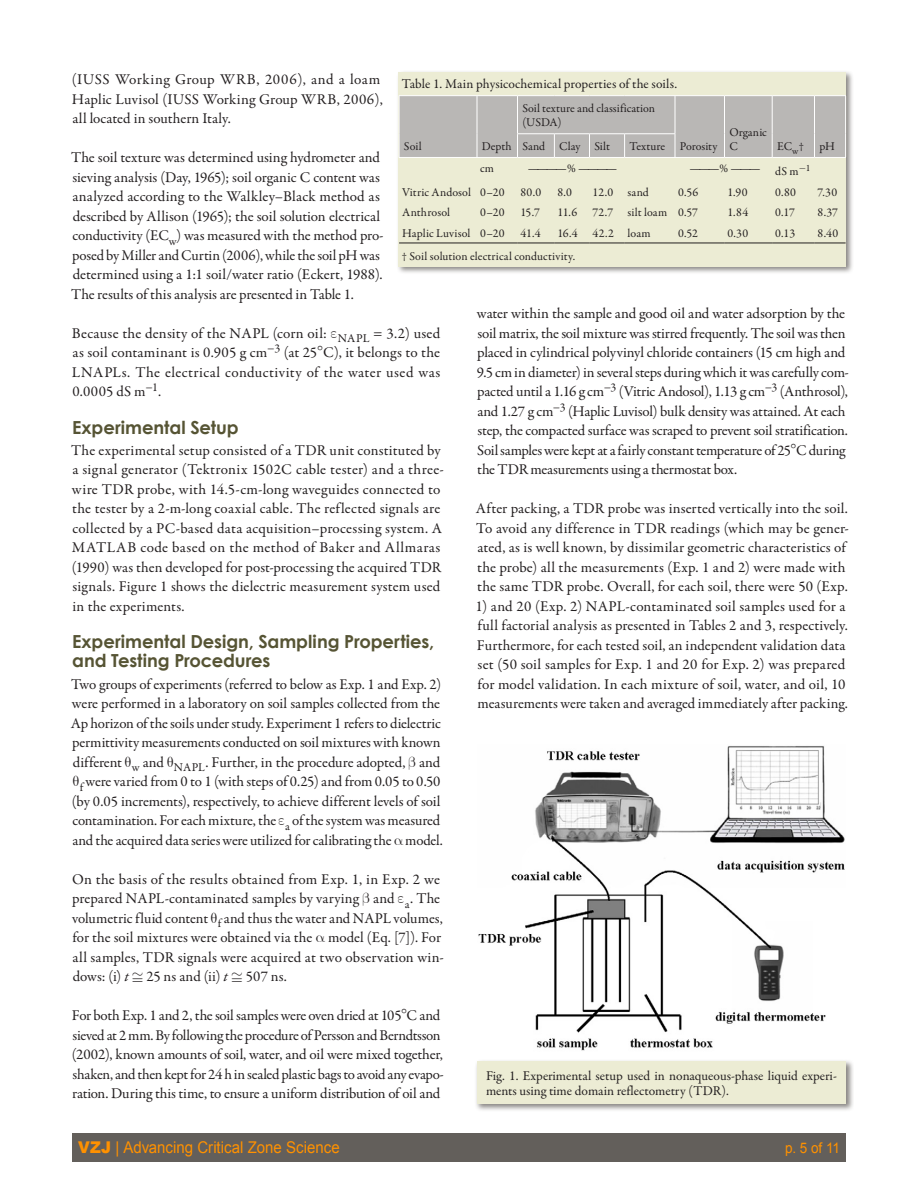
<style>
.page{position:relative;width:918px;height:1188px;background:#fff}
.page>*{position:absolute;margin:0;border:0;box-sizing:border-box;transform-origin:0 0}
.t1{font:700 18px/19.5px "Century Gothic";letter-spacing:-.005em;color:#565434}
.t2{font:16.2px "Arial";color:#ff9100;scale:.93 1}
.t3{font:15px/19.5px "Garamond Premr Pro";color:#231f20}
.t4{font:15px/19.5px "Garamond Premr Pro";letter-spacing:-.02em;color:#231f20}
.t5{font:14.55px "Arial";color:#ff9100;scale:.93 1}
.t6{font:13.5px/15px "Garamond Premr Pro";color:#231f20}
.t7{font:12px/14.4px "Garamond Premr Pro";letter-spacing:.005em;color:#231f20}
.s1{font-style:italic}
.s2{font-size:9.6px}
.s3{font-weight:900}
</style>
<div class="page">
<div style="left:72px;top:1133px;width:774px;height:28px;background:#635f5b"></div>
<div style="left:397px;top:70px;width:457px;height:204px;background:#635f5b;opacity:.75"></div>
<div style="left:399px;top:72px;width:447px;height:194px;background:#ececd4"></div>
<hr style="left:399px;top:243px;width:78px;height:1px;background:#231f20">
<hr style="left:477px;top:243px;width:41px;height:1px;background:#231f20">
<hr style="left:518px;top:243px;width:36px;height:1px;background:#231f20">
<hr style="left:554px;top:243px;width:36px;height:1px;background:#231f20">
<hr style="left:590px;top:243px;width:35px;height:1px;background:#231f20">
<hr style="left:625px;top:243px;width:50px;height:1px;background:#231f20">
<hr style="left:675px;top:243px;width:49px;height:1px;background:#231f20">
<hr style="left:724px;top:243px;width:48px;height:1px;background:#231f20">
<hr style="left:772px;top:243px;width:42px;height:1px;background:#231f20">
<hr style="left:814px;top:243px;width:32px;height:1px;background:#231f20">
<hr style="left:399px;top:95px;width:78px;height:1px;background:#fff">
<hr style="left:477px;top:95px;width:41px;height:1px;background:#fff">
<hr style="left:518px;top:95px;width:36px;height:1px;background:#fff">
<hr style="left:554px;top:95px;width:36px;height:1px;background:#fff">
<hr style="left:590px;top:95px;width:35px;height:1px;background:#fff">
<hr style="left:625px;top:95px;width:50px;height:1px;background:#fff">
<hr style="left:675px;top:95px;width:49px;height:1px;background:#fff">
<hr style="left:724px;top:95px;width:48px;height:1px;background:#fff">
<hr style="left:772px;top:95px;width:42px;height:1px;background:#fff">
<hr style="left:814px;top:95px;width:32px;height:1px;background:#fff">
<div style="left:399px;top:96px;width:447px;height:61px;background:#b9b7b5"></div>
<hr style="left:399px;top:157px;width:78px;height:1px;background:#fff">
<hr style="left:477px;top:157px;width:41px;height:1px;background:#fff">
<hr style="left:518px;top:157px;width:36px;height:1px;background:#fff">
<hr style="left:554px;top:157px;width:36px;height:1px;background:#fff">
<hr style="left:590px;top:157px;width:35px;height:1px;background:#fff">
<hr style="left:625px;top:157px;width:50px;height:1px;background:#fff">
<hr style="left:675px;top:157px;width:49px;height:1px;background:#fff">
<hr style="left:724px;top:157px;width:48px;height:1px;background:#fff">
<hr style="left:772px;top:157px;width:42px;height:1px;background:#fff">
<hr style="left:814px;top:157px;width:32px;height:1px;background:#fff">
<img style="left:478px;top:746px;width:367px;height:305px">
<div style="left:475px;top:1059px;width:379px;height:53px;background:#635f5b;opacity:.75"></div>
<div style="left:477px;top:1061px;width:369px;height:43px;background:#ececd4"></div>
<p class="t3" style="left:72px;top:70px;width:313px">(IUSS Working Group WRB, 2006), and a loam<br>Haplic Luvisol (IUSS Working Group WRB, 2006), all located in southern Italy.</p>
<p class="t3" style="left:71px;top:148px;width:314px">The soil texture was determined using hydrometer and sieving analysis (Day, 1965); soil organic C content was analyzed according to the Walkley–Black method as described by Allison (1965); the soil solution electrical conductivity (EC<sub>w</sub>) was measured with the method pro&shy;posed by Miller and Curtin (2006), while the soil pH was determined using a 1:1 soil/water ratio (Eckert, 1988).<br>The results of this analysis are presented in Table 1.</p>
<p class="t3" style="left:72px;top:323px;width:370px;text-align:justify">Because the density of the NAPL (corn oil: <sub>NAPL</sub> = 3.2) used as soil contaminant is 0.905 g cm<sup>−3</sup> (at 25 C), it belongs to the LNAPLs. The electrical conductivity of the water used was 0.0005 dS m<sup>−1</sup>.</p>
<p class="t1" style="left:72px;top:416px;width:168px">Experimental Setup</p>
<p class="t3" style="left:71px;top:440px;width:374px">The experimental setup consisted of a TDR unit constituted by a signal generator (Tektronix 1502C cable tester) and a three&shy;wire TDR probe, with 14.5-cm-long waveguides connected to the tester by a 2-m-long coaxial cable. The reflected signals are collected by a PC-based data acquisition–processing system. A MATLAB code based on the method of Baker and Allmaras (1990) was then developed for post-processing the acquired TDR signals. Figure 1 shows the dielectric measurement system used in the experiments.</p>
<p class="t1" style="left:72px;top:631px;width:364px">Experimental Design, Sampling Properties, and Testing Procedures</p>
<p class="t3" style="left:71px;top:674px;width:372px;text-align:justify">Two groups of experiments (referred to below as Exp. 1 and Exp. 2) were performed in a laboratory on soil samples collected from the Ap horizon of the soils under study. Experiment 1 refers to dielectric permittivity measurements conducted on soil mixtures with known different ❑<sub>w</sub> and ❑<sub>NAPL</sub>. Further, in the procedure adopted, and</p>
<p class="t3" style="left:72px;top:772px;width:373px">❑<sub>f</sub> were varied from 0 to 1 (with steps of 0.25) and from 0.05 to 0.50 (by 0.05 increments), respectively, to achieve different levels of soil contamination. For each mixture, the <sub>a</sub> of the system was measured and the acquired data series were utilized for calibrating the model.</p>
<p class="t3" style="left:72px;top:869px;width:374px">On the basis of the results obtained from Exp. 1, in Exp. 2 we prepared NAPL-contaminated samples by varying and <sub>a</sub>. The volumetric fluid content ❑<sub>f</sub> and thus the water and NAPL volumes, for the soil mixtures were obtained via the model (Eq. [7]). For all samples, TDR signals were acquired at two observation win&shy;dows: (i) <span class="s1">t</span> 25 ns and (ii) <span class="s1">t</span> 507 ns.</p>
<p class="t4" style="left:72px;top:1006px;width:374px">For both Exp. 1 and 2, the soil samples were oven dried at 105 C and sieved at 2 mm. By following the procedure of Persson and Berndtsson (2002), known amounts of soil, water, and oil were mixed together, shaken, and then kept for 24 h in sealed plastic bags to avoid any evapo&shy;ration. During this time, to ensure a uniform distribution of oil and</p>
<p class="t6" style="left:402px;top:76px;width:277px">Table 1. Main physicochemical properties of the soils.</p>
<p class="t7" style="left:522px;top:101px;width:134px">Soil texture and classification (USDA)</p>
<p class="t7" style="left:729px;top:125px;width:39px">Organic<br>C</p>
<p class="t7" style="left:404px;top:139px;width:19px">Soil</p>
<p class="t7" style="left:482px;top:139px;width:31px">Depth</p>
<p class="t7" style="left:522px;top:139px;width:89px">Sand Clay Silt</p>
<p class="t7" style="left:629px;top:139px;width:37px">Texture</p>
<p class="t7" style="left:819px;top:139px;width:17px">pH</p>
<p class="t7" style="left:777px;top:139px;width:29px">EC<sub>w</sub>†</p>
<p class="t7" style="left:680px;top:139px;width:39px">Porosity</p>
<p class="t7" style="left:480px;top:161px;width:15px">cm</p>
<p class="t7" style="left:528px;top:161px;width:91px">———— % ————</p>
<p class="t7" style="left:690px;top:161px;width:122px">——— % ——— d S m <span class="s2">1</span></p>
<p class="t7" style="left:402px;top:185px;width:104px">Vitric Andosol 0–20</p>
<p class="t7" style="left:521px;top:185px;width:22px">80.0</p>
<p class="t7" style="left:557px;top:185px;width:16px">8.0</p>
<p class="t7" style="left:593px;top:185px;width:58px">12.0 sand</p>
<p class="t7" style="left:678px;top:185px;width:22px">0.56</p>
<p class="t7" style="left:728px;top:185px;width:22px">1.90</p>
<p class="t7" style="left:775px;top:185px;width:22px">0.80</p>
<p class="t7" style="left:818px;top:185px;width:21px">7.30</p>
<p class="t7" style="left:402px;top:206px;width:50px">Anthrosol</p>
<p class="t7" style="left:480px;top:206px;width:26px">0–20</p>
<p class="t7" style="left:521px;top:206px;width:21px">15.7</p>
<p class="t7" style="left:557px;top:206px;width:21px">11.6</p>
<p class="t7" style="left:593px;top:206px;width:107px">72.7 silt loam 0.57</p>
<p class="t7" style="left:728px;top:206px;width:22px">1.84</p>
<p class="t7" style="left:775px;top:206px;width:21px">0.17</p>
<p class="t7" style="left:818px;top:206px;width:22px">8.37</p>
<p class="t7" style="left:402px;top:226px;width:104px">Haplic Luvisol 0–20</p>
<p class="t7" style="left:521px;top:226px;width:22px">41.4</p>
<p class="t7" style="left:557px;top:226px;width:95px">16.4 42.2 loam</p>
<p class="t7" style="left:678px;top:226px;width:21px">0.52</p>
<p class="t7" style="left:728px;top:226px;width:22px">0.30</p>
<p class="t7" style="left:775px;top:226px;width:22px">0.13</p>
<p class="t7" style="left:818px;top:226px;width:22px">8.40</p>
<p class="t7" style="left:402px;top:249px;width:175px">† Soil solution electrical conductivity.</p>
<p class="t3" style="left:477px;top:304px;width:374px">water within the sample and good oil and water adsorption by the soil matrix, the soil mixture was stirred frequently. The soil was then placed in cylindrical polyvinyl chloride containers (15 cm high and 9.5 cm in diameter) in several steps during which it was carefully com&shy;pacted until a 1.16 g cm<sup>−3</sup> (Vitric Andosol), 1.13 g cm<sup>−3</sup> (Anthrosol), and 1.27 g cm<sup>−3</sup> (Haplic Luvisol) bulk density was attained. At each step, the compacted surface was scraped to prevent soil stratification.<br>Soil samples were kept at a fairly constant temperature of 25 C during the TDR measurements using a thermostat box.</p>
<p class="t3" style="left:476px;top:499px;width:375px">After packing, a TDR probe was inserted vertically into the soil.<br>To avoid any difference in TDR readings (which may be gener&shy;ated, as is well known, by dissimilar geometric characteristics of the probe) all the measurements (Exp. 1 and 2) were made with the same TDR probe. Overall, for each soil, there were 50 (Exp.</p>
<p class="t3" style="left:476px;top:596px;width:374px">1) and 20 (Exp. 2) NAPL-contaminated soil samples used for a full factorial analysis as presented in Tables 2 and 3, respectively.<br>Furthermore, for each tested soil, an independent validation data set (50 soil samples for Exp. 1 and 20 for Exp. 2) was prepared for model validation. In each mixture of soil, water, and oil, 10 measurements were taken and averaged immediately after packing.</p>
<p class="t6" style="left:486px;top:1068px;width:352px">Fig. 1. Experimental setup used in nonaqueous-phase liquid experi&shy;ments using time domain reflectometry (TDR).</p>
<p class="t2" style="left:78px;top:1136px;width:283px"><span class="s3">VZJ</span> | Advancing Critical Zone Science</p>
<p class="t5" style="left:785px;top:1138px;width:61px">p. 5 of 11</p>
</div>
